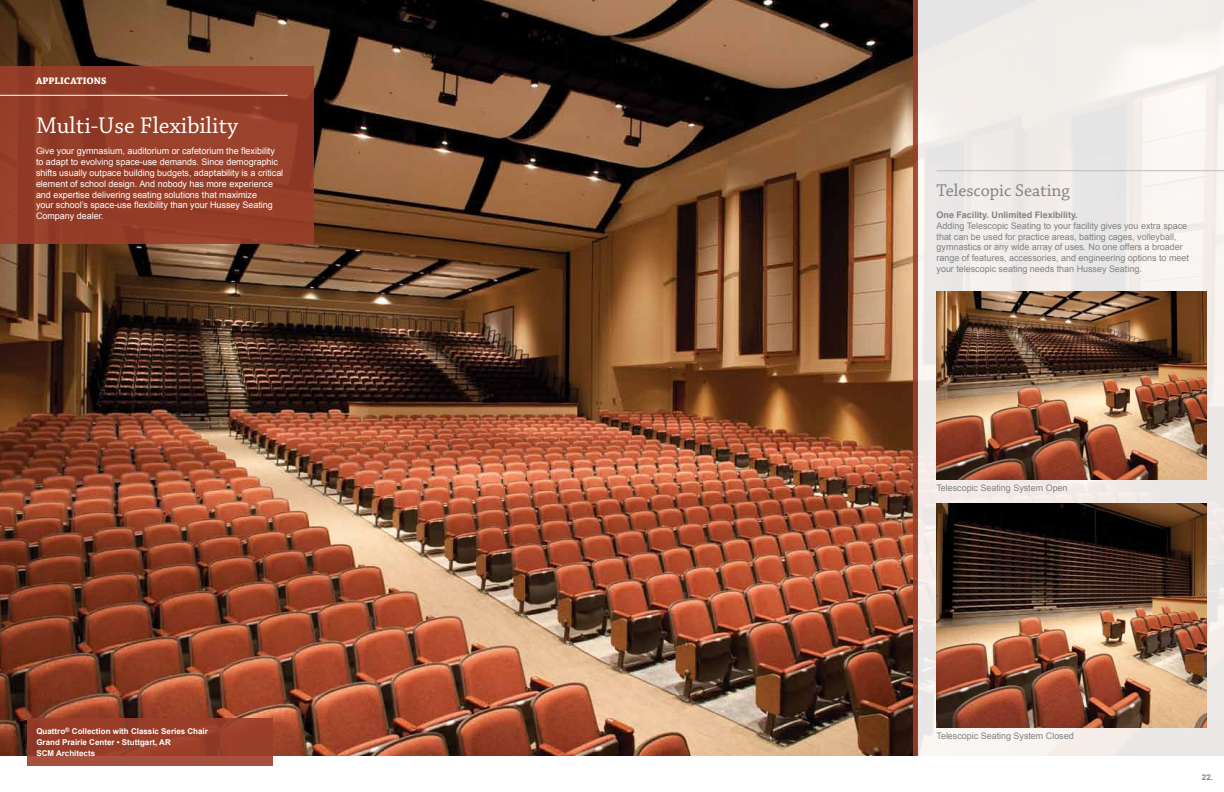
<style>
.page{position:relative;width:1224px;height:792px;background:#fff}
.page>*{position:absolute;margin:0;border:0;box-sizing:border-box;transform-origin:0 0}
.t1{font:24px "Chaparral Pro";color:#fff}
.t2{font:18px "Chaparral Pro";color:#808285}
.t3{font:700 10px "Chaparral Pro";color:#fff}
.t4{font:9px/10.8px "Arial";letter-spacing:-.005em;color:#fff}
.t5{font:9px/10.8px "Arial";letter-spacing:-.005em;color:#808285}
.t6{font:700 9px "Arial";letter-spacing:-.005em;color:#808285}
.t7{font:700 8px/11px "Arial";color:#fff}
.t8{font:700 8px "Arial";color:#808285}
</style>
<div class="page">
<img style="left:0;top:0;width:913px;height:756px">
<svg style="left:913px;top:0;width:311px;height:756px;fill:#f1ece8"></svg>
<img style="left:936px;top:291px;width:270px;height:189px">
<img style="left:936px;top:503px;width:270px;height:225px">
<hr style="left:937px;top:170px;width:287px;height:1px;background:#bcbec0">
<svg style="left:27px;top:718px;width:245px;height:48px;background:#9b412c"></svg>
<div style="left:0;top:66px;width:313px;height:177px;background:#9b3e29"></div>
<hr style="left:0;top:95px;width:288px;height:1px;background:#fff">
<p class="t3" style="left:36px;top:75px;width:72px">APPLICATIONS</p>
<h1 class="t1" style="left:36px;top:112px;width:204px">Multi-Use Flexibility</h1>
<p class="t4" style="left:36px;top:146px;width:249px">Give your gymnasium, auditorium or cafetorium the flexibility to adapt to evolving space-use demands. Since demographic shifts usually outpace building budgets, adaptability is a critical element of school design. And nobody has more experience and expertise delivering seating solutions that maximize<br>your school’s space-use flexibility than your Hussey Seating Company dealer.</p>
<p class="t7" style="left:36px;top:725px;width:173px">Quattro<sup>®</sup> Collection with Classic Series Chair<br>Grand Prairie Center • Stuttgart, AR<br>SCM Architects</p>
<h2 class="t2" style="left:937px;top:181px;width:135px">Telescopic Seating</h2>
<p class="t6" style="left:937px;top:209px;width:143px">One Facility. Unlimited Flexibility.</p>
<p class="t5" style="left:937px;top:220px;width:254px">Adding Telescopic Seating to your facility gives you extra space that can be used for practice areas, batting cages, volleyball, gymnastics or any wide array of uses. No one offers a broader range of features, accessories, and engineering options to meet your telescopic seating needs than Hussey Seating.</p>
<p class="t5" style="left:936px;top:483px;width:133px">Telescopic Seating System Open</p>
<p class="t5" style="left:937px;top:730px;width:139px">Telescopic Seating System Closed</p>
<p class="t8" style="left:1202px;top:772px;width:13px">22.</p>
</div>
